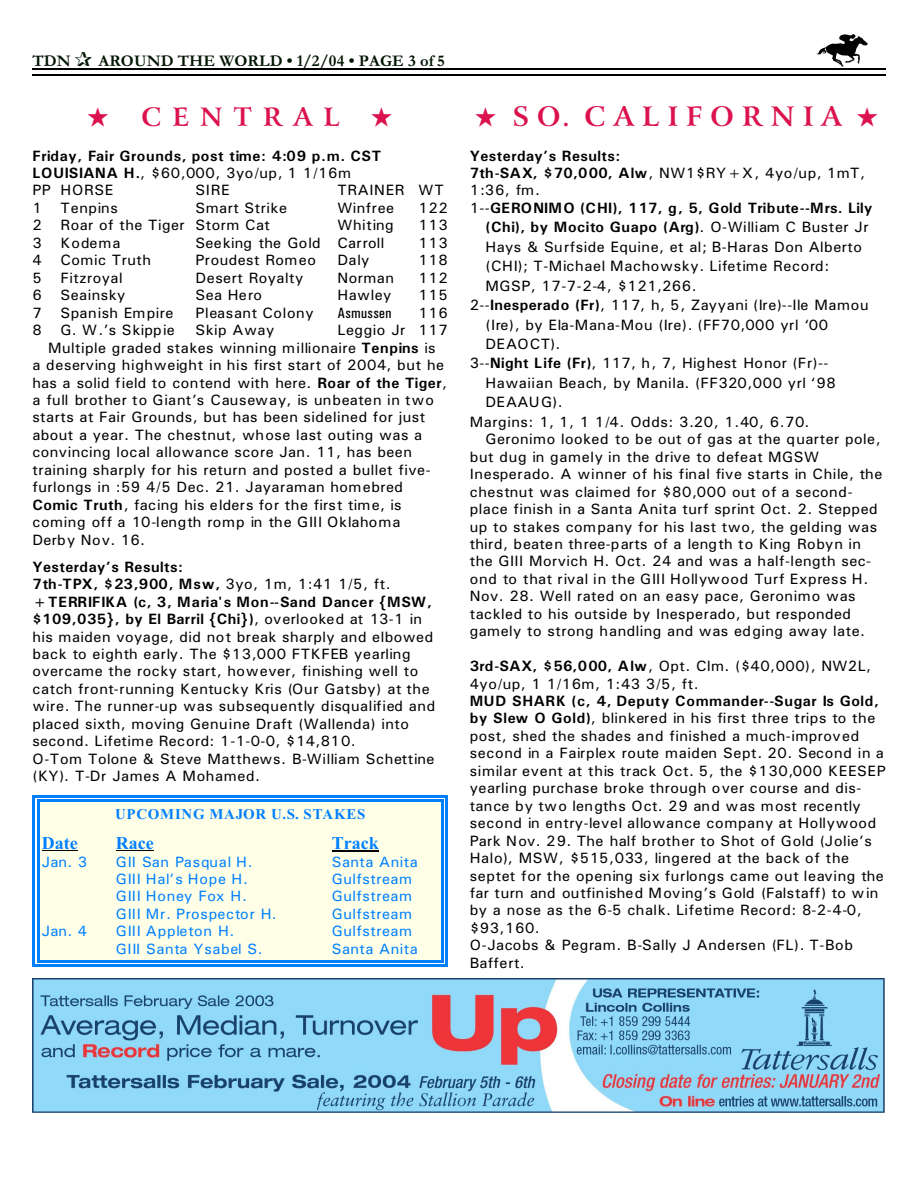
<style>
.page{position:relative;width:918px;height:1188px;background:#fff}
.page>*{position:absolute;margin:0;border:0;box-sizing:border-box;transform-origin:0 0}
.t1{font:700 27px "Arrus BT";letter-spacing:.3em;color:#db124d}
.t2{font:700 25.5px "Arrus BT";letter-spacing:.43em;color:#db124d}
.t3{font:700 18px "Times New Roman";color:#0080ff}
.t4{font:700 16.5px "Garamond";letter-spacing:.005em;color:#001400}
.t5{font:15px/17.4px "Univers";letter-spacing:.03em;color:#000}
.t6{font:700 15px/17.4px "Univers";letter-spacing:.04em;color:#000}
.t7{font:15px "Univers";letter-spacing:.03em;color:#0080ff}
.t8{font:15px "Univers";letter-spacing:.06em;color:#000}
.t9{font:15px "Univers";letter-spacing:.01em;color:#000}
.t10{font:15px "Univers";letter-spacing:.055em;color:#0080ff}
.t11{font:700 15px "Times New Roman";letter-spacing:.05em;color:#0080ff}
.t12{font:15px "Univers Condensed";letter-spacing:.025em;color:#000}
.s1{font-weight:400}
.s2{font-weight:700}
</style>
<div class="page">
<img style="left:817px;top:35px;width:51px;height:31px">
<hr style="left:32px;top:68px;width:853px;height:1px;background:#000">
<hr style="left:32px;top:75px;width:853px;height:1px;background:#000">
<img style="left:32px;top:979px;width:852px;height:133px">
<div style="left:37px;top:799px;width:407px;height:164px;background:#ffffe8"></div>
<hr style="left:42px;top:850px;width:36px;height:1px;background:#000">
<hr style="left:116px;top:850px;width:38px;height:1px;background:#000">
<hr style="left:332px;top:851px;width:47px;height:1px;background:#000">
<hr style="left:37px;top:799px;width:2px;height:163px;background:#0080ff">
<hr style="left:441px;top:799px;width:3px;height:163px;background:#0080ff">
<hr style="left:37px;top:799px;width:407px;height:3px;background:#0080ff">
<hr style="left:37px;top:960px;width:407px;height:3px;background:#0080ff">
<hr style="left:32px;top:795px;width:3px;height:172px;background:#0080ff">
<hr style="left:445px;top:795px;width:3px;height:172px;background:#0080ff">
<hr style="left:32px;top:795px;width:416px;height:3px;background:#0080ff">
<hr style="left:32px;top:964px;width:416px;height:3px;background:#0080ff">
<p class="t4" style="left:32px;top:55px;width:40px">TDN</p>
<p class="t4" style="left:98px;top:55px;width:348px">AROUND THE WORLD • 1/2/04 • PAGE 3 of 5</p>
<h2 class="t2" style="left:87px;top:107px;width:254px">★ CENTRAL</h2>
<p class="t6" style="left:32px;top:148px;width:350px">Friday, Fair Grounds, post time: 4:09 p.m. CST<br>LOUISIANA H.<span class="s1">, $60,000, 3yo/up, 1 1/16m<br>PP HORSE</span></p>
<p class="t5" style="left:196px;top:183px;width:35px">SIRE</p>
<p class="t5" style="left:338px;top:183px;width:108px">TRAINER WT</p>
<p class="t5" style="left:32px;top:200px;width:11px">1</p>
<p class="t5" style="left:61px;top:200px;width:59px">Tenpins</p>
<p class="t5" style="left:196px;top:200px;width:93px">Smart Strike</p>
<p class="t5" style="left:338px;top:200px;width:58px">Winfree</p>
<p class="t5" style="left:418px;top:200px;width:31px">122</p>
<p class="t5" style="left:32px;top:218px;width:11px">2</p>
<p class="t5" style="left:61px;top:218px;width:211px">Roar of the Tiger Storm Cat</p>
<p class="t5" style="left:338px;top:218px;width:58px">Whiting</p>
<p class="t5" style="left:418px;top:218px;width:31px">113</p>
<p class="t5" style="left:32px;top:235px;width:11px">3</p>
<p class="t5" style="left:61px;top:235px;width:61px">Kodema</p>
<p class="t9" style="left:196px;top:238px;width:190px">Seeking the Gold Carroll</p>
<p class="t5" style="left:418px;top:235px;width:31px">113</p>
<p class="t5" style="left:32px;top:253px;width:11px">4</p>
<p class="t5" style="left:61px;top:253px;width:92px">Comic Truth</p>
<p class="t5" style="left:196px;top:253px;width:122px">Proudest Romeo</p>
<p class="t5" style="left:338px;top:253px;width:34px">Daly</p>
<p class="t5" style="left:418px;top:253px;width:31px">118</p>
<p class="t5" style="left:32px;top:270px;width:11px">5</p>
<p class="t5" style="left:61px;top:270px;width:64px">Fitzroyal</p>
<p class="t5" style="left:196px;top:270px;width:109px">Desert Royalty</p>
<p class="t5" style="left:338px;top:270px;width:58px">Norman</p>
<p class="t5" style="left:418px;top:270px;width:31px">112</p>
<p class="t5" style="left:32px;top:288px;width:11px">6</p>
<p class="t5" style="left:61px;top:288px;width:66px">Seainsky</p>
<p class="t5" style="left:196px;top:288px;width:68px">Sea Hero</p>
<p class="t5" style="left:338px;top:288px;width:56px">Hawley</p>
<p class="t5" style="left:418px;top:288px;width:31px">115</p>
<p class="t5" style="left:32px;top:305px;width:11px">7</p>
<p class="t5" style="left:61px;top:305px;width:114px">Spanish Empire</p>
<p class="t5" style="left:196px;top:305px;width:120px">Pleasant Colony</p>
<p class="t12" style="left:338px;top:307px;width:56px">Asmussen</p>
<p class="t5" style="left:418px;top:305px;width:31px">116</p>
<p class="t5" style="left:32px;top:323px;width:11px">8</p>
<p class="t9" style="left:61px;top:325px;width:116px">G. W.’s Skippie</p>
<p class="t5" style="left:196px;top:323px;width:80px">Skip Away</p>
<p class="t5" style="left:338px;top:323px;width:112px">Leggio Jr 117</p>
<p class="t5" style="left:48px;top:340px;width:389px">Multiple graded stakes winning millionaire <span class="s2">Tenpins</span> is</p>
<p class="t5" style="left:32px;top:358px;width:413px">a deserving highweight in his first start of 2004, but he</p>
<p class="t5" style="left:32px;top:375px;width:416px">has a solid field to contend with here. <span class="s2">Roar of the Tiger</span>,</p>
<p class="t8" style="left:32px;top:395px;width:403px">a full brother to Giant’s Causeway, is unbeaten in two</p>
<p class="t5" style="left:32px;top:410px;width:395px">starts at Fair Grounds, but has been sidelined for just</p>
<p class="t5" style="left:32px;top:427px;width:391px">about a year. The chestnut, whose last outing was a</p>
<p class="t5" style="left:32px;top:445px;width:381px">convincing local allowance score Jan. 11, has been</p>
<p class="t5" style="left:32px;top:462px;width:400px">training sharply for his return and posted a bullet five-</p>
<p class="t5" style="left:32px;top:480px;width:372px">furlongs in :59 4/5 Dec. 21. Jayaraman homebred</p>
<p class="t9" style="left:32px;top:499px;width:371px"><span class="s2">Comic Truth</span>, facing his elders for the first time, is</p>
<p class="t8" style="left:32px;top:517px;width:370px">coming off a 10-length romp in the GIII Oklahoma</p>
<p class="t5" style="left:32px;top:532px;width:114px">Derby Nov. 16.</p>
<p class="t5" style="left:32px;top:559px;width:404px"><span class="s2">Yesterday’s Results:<br>7th-TPX, $23,900, Msw,</span> 3yo, 1m, 1:41 1/5, ft. <span class="s2">+TERRIFIKA (c, 3, Maria's Mon--Sand Dancer {MSW, $109,035}, by El Barril {Chi})</span>, overlooked at 13-1 in his maiden voyage, did not break sharply and elbowed back to eighth early. The $13,000 FTKFEB yearling overcame the rocky start, however, finishing well to catch front-running Kentucky Kris (Our Gatsby) at the wire. The runner-up was subsequently disqualified and placed sixth, moving Genuine Draft (Wallenda) into second. Lifetime Record: 1-1-0-0, $14,810.<br>O-Tom Tolone &amp; Steve Matthews. B-William Schettine (KY). T-Dr James A Mohamed.</p>
<p class="t11" style="left:115px;top:809px;width:252px">UPCOMING MAJOR U.S. STAKES</p>
<p class="t3" style="left:42px;top:837px;width:37px">Date</p>
<p class="t3" style="left:116px;top:837px;width:39px">Race</p>
<p class="t3" style="left:332px;top:837px;width:48px">Track</p>
<p class="t7" style="left:42px;top:856px;width:47px">Jan. 3</p>
<p class="t10" style="left:116px;top:856px;width:138px">GII San Pasqual H.</p>
<p class="t7" style="left:332px;top:856px;width:87px">Santa Anita</p>
<p class="t10" style="left:116px;top:874px;width:134px">GIII Hal’s Hope H.</p>
<p class="t7" style="left:332px;top:874px;width:82px">Gulfstream</p>
<p class="t10" style="left:116px;top:891px;width:133px">GIII Honey Fox H.</p>
<p class="t7" style="left:332px;top:891px;width:82px">Gulfstream</p>
<p class="t10" style="left:116px;top:909px;width:162px">GIII Mr. Prospector H.</p>
<p class="t7" style="left:332px;top:909px;width:82px">Gulfstream</p>
<p class="t7" style="left:42px;top:926px;width:47px">Jan. 4</p>
<p class="t10" style="left:116px;top:926px;width:120px">GIII Appleton H.</p>
<p class="t7" style="left:332px;top:926px;width:82px">Gulfstream</p>
<p class="t7" style="left:116px;top:943px;width:148px">GIII Santa Ysabel S.</p>
<p class="t7" style="left:332px;top:943px;width:87px">Santa Anita</p>
<h1 class="t1" style="left:475px;top:106px;width:405px">★ SO. CALIFORNIA ★</h1>
<p class="t6" style="left:470px;top:148px;width:404px">Yesterday’s Results:<br>7th-SAX, $70,000, Alw<span class="s1">, NW1$RY+X, 4yo/up, 1mT, 1:36, fm.<br>1--</span>GERONIMO (CHI), 117, g, 5, Gold Tribute--Mrs. Lily</p>
<p class="t6" style="left:485px;top:220px;width:385px">(Chi), by Mocito Guapo (Arg)<span class="s1">. O-William C Buster Jr</span></p>
<p class="t5" style="left:485px;top:239px;width:378px">Hays &amp; Surfside Equine, et al; B-Haras Don Alberto</p>
<p class="t5" style="left:485px;top:259px;width:345px">(CHI); T-Michael Machowsky. Lifetime Record:</p>
<p class="t5" style="left:485px;top:278px;width:213px">MGSP, 17-7-2-4, $121,266.</p>
<p class="t5" style="left:470px;top:298px;width:400px">2--<span class="s2">Inesperado (Fr)</span>, 117, h, 5, Zayyani (Ire)--Ile Mamou</p>
<p class="t5" style="left:485px;top:317px;width:344px">(Ire), by Ela-Mana-Mou (Ire). (FF70,000 yrl ‘00</p>
<p class="t5" style="left:485px;top:336px;width:77px">DEAOCT).</p>
<p class="t5" style="left:470px;top:356px;width:360px">3--<span class="s2">Night Life (Fr)</span>, 117, h, 7, Highest Honor (Fr)--</p>
<p class="t5" style="left:485px;top:375px;width:352px">Hawaiian Beach, by Manila. (FF320,000 yrl ‘98</p>
<p class="t5" style="left:485px;top:395px;width:79px">DEAAUG).</p>
<p class="t5" style="left:470px;top:414px;width:341px">Margins: 1, 1, 1 1/4. Odds: 3.20, 1.40, 6.70.</p>
<p class="t5" style="left:470px;top:432px;width:414px;text-indent:16px">Geronimo looked to be out of gas at the quarter pole, but dug in gamely in the drive to defeat MGSW Inesperado. A winner of his final five starts in Chile, the chestnut was claimed for $80,000 out of a second&shy;place finish in a Santa Anita turf sprint Oct. 2. Stepped up to stakes company for his last two, the gelding was third, beaten three-parts of a length to King Robyn in the GIII Morvich H. Oct. 24 and was a half-length sec&shy;ond to that rival in the GIII Hollywood Turf Express H.<br>Nov. 28. Well rated on an easy pace, Geronimo was tackled to his outside by Inesperado, but responded gamely to strong handling and was edging away late.</p>
<p class="t5" style="left:470px;top:659px;width:403px"><span class="s2">3rd-SAX, $56,000, Alw</span>, Opt. Clm. ($40,000), NW2L,<br>4yo/up, 1 1/16m, 1:43 3/5, ft.</p>
<p class="t5" style="left:470px;top:693px;width:417px"><span class="s2">MUD SHARK (c, 4, Deputy Commander--Sugar Is Gold, by Slew O Gold)</span>, blinkered in his first three trips to the post, shed the shades and finished a much-improved second in a Fairplex route maiden Sept. 20. Second in a similar event at this track Oct. 5, the $130,000 KEESEP yearling purchase broke through over course and dis&shy;tance by two lengths Oct. 29 and was most recently second in entry-level allowance company at Hollywood Park Nov. 29. The half brother to Shot of Gold (Jolie’s Halo), MSW, $515,033, lingered at the back of the septet for the opening six furlongs came out leaving the far turn and outfinished Moving’s Gold (Falstaff) to win by a nose as the 6-5 chalk. Lifetime Record: 8-2-4-0, $93,160.<br>O-Jacobs &amp; Pegram. B-Sally J Andersen (FL). T-Bob Baffert.</p>
</div>
